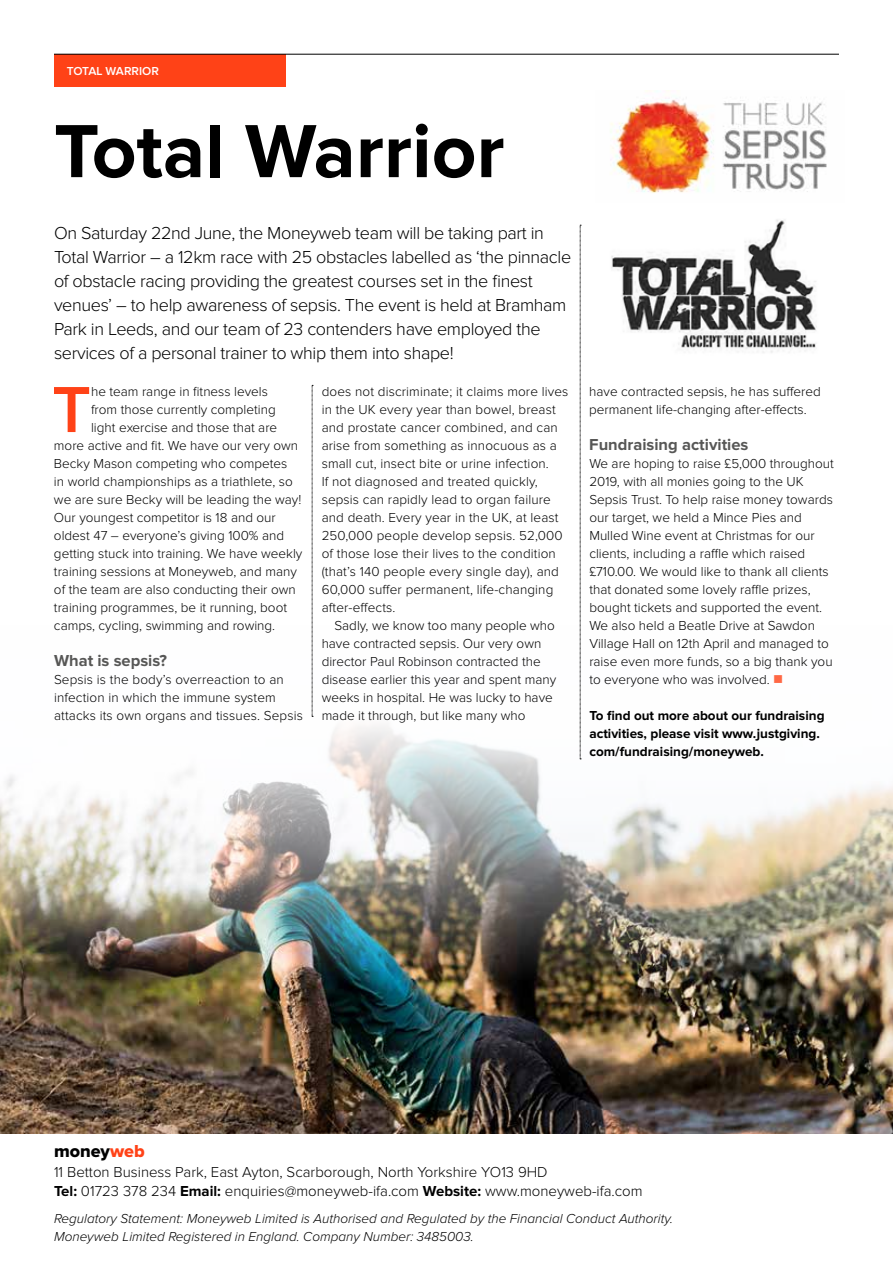
<style>
.page{position:relative;width:893px;height:1263px;background:#fff}
.page>*{position:absolute;margin:0;border:0;box-sizing:border-box;transform-origin:0 0}
.t1{font:700 78px "Proxima Nova";color:#000}
.t2{font:600 67.5px "Proxima Nova";color:#ff4217}
.t3{font:300 18px/24px "Proxima Nova";letter-spacing:-.02em;color:#000}
.t4{font:18px "Proxima Nova Extrabld";color:#000}
.t5{font:700 16.5px "Proxima Nova";color:#575756}
.t6{font:300 15px/19.5px "Proxima Nova";color:#000}
.t7{font:300 13.5px/18px "Proxima Nova";color:#000}
.t8{font:italic 300 13.5px/18px "Proxima Nova";color:#000}
.t9{font:700 13.5px/18px "Proxima Nova";color:#000}
.t10{font:600 12px "Proxima Nova A";color:#fff}
.s1{color:#ff6845}
.s2{color:#ff4217}
.s3{font-weight:700}
</style>
<div class="page">
<img style="left:0;top:625px;width:893px;height:509px">
<div style="left:54px;top:54px;width:232px;height:33px;background:#ff4217"></div>
<hr style="left:54px;top:54px;width:785px;height:1px;background:#000">
<svg style="left:580px;top:225px;width:1px;height:535px"></svg>
<svg style="left:312px;top:385px;width:1px;height:332px"></svg>
<img style="left:610px;top:90px;width:217px;height:103px">
<img style="left:611px;top:219px;width:206px;height:134px">
<p class="t10" style="left:67px;top:64px;width:94px">TOTAL WARRIOR</p>
<h1 class="t1" style="left:54px;top:106px;width:452px">Total Warrior</h1>
<p class="t3" style="left:54px;top:221px;width:519px">On Saturday 22nd June, the Moneyweb team will be taking part in Total Warrior – a 12km race with 25 obstacles labelled as ‘the pinnacle of obstacle racing providing the greatest courses set in the finest venues’ – to help awareness of sepsis. The event is held at Bramham Park in Leeds, and our team of 23 contenders have employed the services of a personal trainer to whip them into shape!</p>
<h2 class="t2" style="left:52px;top:371px;width:40px">T</h2>
<p class="t7" style="left:91px;top:383px;width:178px">he team range in fitness levels</p>
<p class="t7" style="left:322px;top:383px;width:248px">does not discriminate; it claims more lives in the UK every year than bowel, breast and prostate cancer combined, and can arise from something as innocuous as a small cut, insect bite or urine infection.<br>If not diagnosed and treated quickly, sepsis can rapidly lead to organ failure and death. Every year in the UK, at least 250,000 people develop sepsis. 52,000 of those lose their lives to the condition (that’s 140 people every single day), and 60,000 suffer permanent, life-changing after-effects.</p>
<p class="t7" style="left:322px;top:617px;width:236px;text-indent:13px">Sadly, we know too many people who have contracted sepsis. Our very own director Paul Robinson contracted the disease earlier this year and spent many weeks in hospital. He was lucky to have made it through, but like many who</p>
<p class="t7" style="left:91px;top:401px;width:186px">from those currently completing</p>
<p class="t7" style="left:91px;top:419px;width:188px">light exercise and those that are</p>
<p class="t7" style="left:54px;top:437px;width:246px">more active and fit. We have our very own</p>
<p class="t7" style="left:54px;top:455px;width:235px">Becky Mason competing who competes</p>
<p class="t7" style="left:54px;top:473px;width:240px">in world championships as a triathlete, so</p>
<p class="t7" style="left:54px;top:491px;width:249px">we are sure Becky will be leading the way!</p>
<p class="t7" style="left:54px;top:509px;width:223px">Our youngest competitor is 18 and our</p>
<p class="t7" style="left:54px;top:527px;width:232px">oldest 47 – everyone’s giving 100% and</p>
<p class="t7" style="left:54px;top:545px;width:250px">getting stuck into training. We have weekly</p>
<p class="t7" style="left:54px;top:563px;width:244px">training sessions at Moneyweb, and many</p>
<p class="t7" style="left:54px;top:581px;width:243px">of the team are also conducting their own</p>
<p class="t7" style="left:54px;top:599px;width:235px">training programmes, be it running, boot</p>
<p class="t7" style="left:54px;top:617px;width:223px">camps, cycling, swimming and rowing.</p>
<p class="t5" style="left:54px;top:651px;width:115px">What is sepsis?</p>
<p class="t7" style="left:54px;top:671px;width:250px">Sepsis is the body’s overreaction to an infection in which the immune system attacks its own organs and tissues. Sepsis</p>
<p class="t7" style="left:589px;top:383px;width:233px">have contracted sepsis, he has suffered permanent life-changing after-effects.</p>
<p class="t5" style="left:589px;top:435px;width:161px">Fundraising activities</p>
<p class="t7" style="left:589px;top:455px;width:246px">We are hoping to raise £5,000 throughout 2019, with all monies going to the UK Sepsis Trust. To help raise money towards our target, we held a Mince Pies and Mulled Wine event at Christmas for our clients, including a raffle which raised £710.00. We would like to thank all clients that donated some lovely raffle prizes, bought tickets and supported the event.<br>We also held a Beatle Drive at Sawdon Village Hall on 12th April and managed to raise even more funds, so a big thank you to everyone who was involved. <span class="s1">■</span></p>
<p class="t9" style="left:589px;top:707px;width:237px">To find out more about our fundraising activities, please visit www.justgiving. com/fundraising/moneyweb.</p>
<h3 class="t4" style="left:54px;top:1141px;width:92px">money<span class="s2">web</span></h3>
<p class="t6" style="left:54px;top:1162px;width:590px">11 Betton Business Park, East Ayton, Scarborough, North Yorkshire YO13 9HD<br><span class="s3">Tel:</span> 01723 378 234 <span class="s3">Email:</span> enquiries@moneyweb-ifa.com <span class="s3">Website:</span> www.moneyweb-ifa.com</p>
<p class="t8" style="left:54px;top:1210px;width:621px">Regulatory Statement: Moneyweb Limited is Authorised and Regulated by the Financial Conduct Authority.<br>Moneyweb Limited Registered in England. Company Number: 3485003.</p>
</div>
